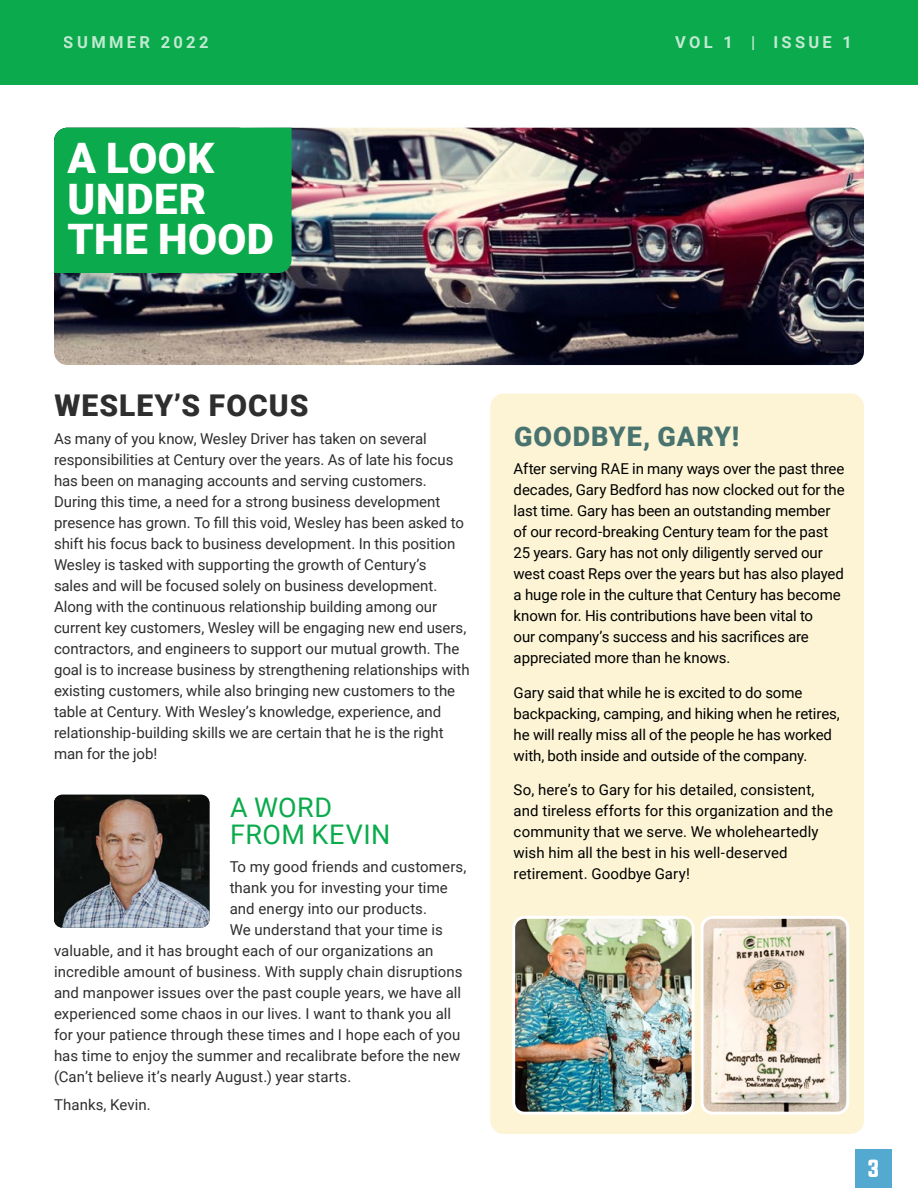
<style>
.page{position:relative;width:918px;height:1188px;background:#fff}
.page>*{position:absolute;margin:0;border:0;box-sizing:border-box;transform-origin:0 0}
.Big_title{font:900 42px/40.5px "Roboto";letter-spacing:.015em;color:#fff}
.Medium_title{font:900 30px "Roboto";letter-spacing:.035em;color:#2e2e2e}
.Medium_Titles{font:27px/27px "Roboto";letter-spacing:.015em;color:#0baa4c}
.Small_title{font:900 27px "Roboto";letter-spacing:.035em;color:#49736f}
.t1{font:21px "Evogria";color:#fff}
.t2{font:700 16.5px "Roboto";letter-spacing:.2em;color:#fff}
.Paragraph_Texts{font:15px/21px "Roboto";color:#2e2e2e}
.Paragraph_Texts-2{font:15px/21px "Roboto";letter-spacing:-.005em;color:#000}
</style>
<div class="page">
<div style="left:0;top:0;width:918px;height:85px;background:#0baa4c"></div>
<div style="left:855px;top:1149px;width:37px;height:39px;background:#53a9cf"></div>
<img style="left:54px;top:128px;width:810px;height:237px">
<div style="left:490px;top:393px;width:374px;height:741px;background:#fcf4d5;border-radius:14px"></div>
<div style="left:54px;top:128px;width:238px;height:145px;background:#0baa4c"></div>
<img style="left:516px;top:920px;width:175px;height:191px">
<div style="left:512px;top:916px;width:183px;height:199px;border:3px solid #fff;border-radius:11px"></div>
<img style="left:705px;top:920px;width:140px;height:191px">
<div style="left:701px;top:916px;width:148px;height:199px;border:3px solid #fff;border-radius:11px"></div>
<img style="left:54px;top:795px;width:155px;height:133px">
<p class="t2" style="left:64px;top:31px;width:146px">SUMMER 2022</p>
<p class="t2" style="left:675px;top:31px;width:178px">VOL 1 | ISSUE 1</p>
<p class="Big_title" style="left:68px;top:136px;width:208px">A LOOK<br>UNDER<br>THE HOOD</p>
<p class="Medium_title" style="left:55px;top:384px;width:256px">WESLEY’S FOCUS</p>
<p class="Paragraph_Texts" style="left:54px;top:427px;width:417px">As many of you know, Wesley Driver has taken on several responsibilities at Century over the years. As of late his focus has been on managing accounts and serving customers.<br>During this time, a need for a strong business development presence has grown. To fill this void, Wesley has been asked to shift his focus back to business development. In this position Wesley is tasked with supporting the growth of Century’s<br>sales and will be focused solely on business development.<br>Along with the continuous relationship building among our current key customers, Wesley will be engaging new end users, contractors, and engineers to support our mutual growth. The goal is to increase business by strengthening relationships with existing customers, while also bringing new customers to the table at Century. With Wesley’s knowledge, experience, and relationship-building skills we are certain that he is the right man for the job!</p>
<p class="Medium_Titles" style="left:230px;top:793px;width:162px">A WORD<br>FROM KEVIN</p>
<p class="Paragraph_Texts" style="left:230px;top:855px;width:238px">To my good friends and customers,</p>
<p class="Paragraph_Texts" style="left:230px;top:876px;width:220px">thank you for investing your time</p>
<p class="Paragraph_Texts" style="left:230px;top:897px;width:199px">and energy into our products.</p>
<p class="Paragraph_Texts" style="left:230px;top:918px;width:215px">We understand that your time is</p>
<p class="Paragraph_Texts" style="left:54px;top:939px;width:381px">valuable, and it has brought each of our organizations an</p>
<p class="Paragraph_Texts" style="left:54px;top:960px;width:410px">incredible amount of business. With supply chain disruptions</p>
<p class="Paragraph_Texts" style="left:54px;top:981px;width:409px">and manpower issues over the past couple years, we have all</p>
<p class="Paragraph_Texts" style="left:54px;top:1002px;width:399px">experienced some chaos in our lives. I want to thank you all</p>
<p class="Paragraph_Texts" style="left:54px;top:1023px;width:408px">for your patience through these times and I hope each of you</p>
<p class="Paragraph_Texts" style="left:54px;top:1044px;width:408px">has time to enjoy the summer and recalibrate before the new</p>
<p class="Paragraph_Texts" style="left:54px;top:1065px;width:299px">(Can’t believe it’s nearly August.) year starts.</p>
<p class="Paragraph_Texts" style="left:54px;top:1093px;width:98px">Thanks, Kevin.</p>
<p class="Small_title" style="left:514px;top:418px;width:227px">GOODBYE, GARY!</p>
<p class="Paragraph_Texts-2" style="left:514px;top:458px;width:333px">After serving RAE in many ways over the past three decades, Gary Bedford has now clocked out for the last time. Gary has been an outstanding member of our record-breaking Century team for the past 25 years. Gary has not only diligently served our west coast Reps over the years but has also played a huge role in the culture that Century has become known for. His contributions have been vital to<br>our company’s success and his sacrifices are appreciated more than he knows.</p>
<p class="Paragraph_Texts-2" style="left:514px;top:681px;width:328px">Gary said that while he is excited to do some backpacking, camping, and hiking when he retires, he will really miss all of the people he has worked with, both inside and outside of the company.</p>
<p class="Paragraph_Texts-2" style="left:514px;top:779px;width:321px">So, here’s to Gary for his detailed, consistent, and tireless efforts for this organization and the community that we serve. We wholeheartedly wish him all the best in his well-deserved retirement. Goodbye Gary!</p>
<h3 class="t1" style="left:867px;top:1153px;width:15px">3</h3>
</div>
